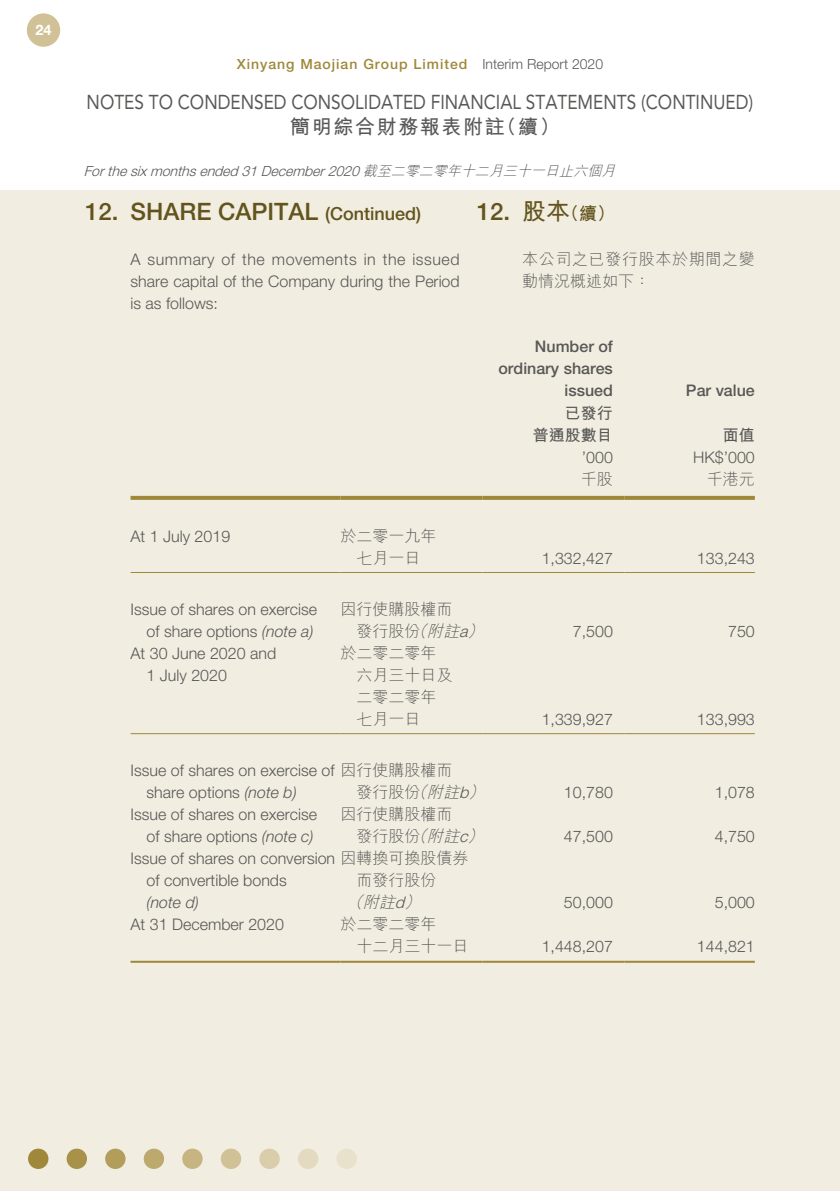
<style>
.page{position:relative;width:840px;height:1191px;background:#fff}
.page>*{position:absolute;margin:0;border:0;box-sizing:border-box;transform-origin:0 0}
.t1{font:500 24px "Helvetica Neue LT Std";color:#63541d}
.t2{font:20px "Avenir LT Std";color:#595857;scale:.86 1}
.t3{font:700 20px "M Hei HK";letter-spacing:.08em;color:#595857}
.t4{font:300 16px/22px "Helvetica Neue LT Std";color:#595857}
.t5{font:300 16px/22px "M Hei HK";color:#595857}
.t6{font:500 16px/22px "Helvetica Neue LT Std";color:#595857;text-align:right}
.t7{font:300 16px/22px "M Hei HK";letter-spacing:.04em;color:#595857}
.t8{font:700 16px/22px "M Hei HK";color:#595857;text-align:right}
.t9{font:italic 300 16px "Helvetica Neue LT Std";color:#595857}
.t10{font:700 14.4px "Helvetica Neue LT Std";color:#fff}
.t11{font:italic 300 14px "Helvetica Neue LT Std";color:#595857}
.t12{font:500 14px "Helvetica Neue LT Std";letter-spacing:.07em;color:#9f883a}
.s1{font-weight:300;color:#595857}
.s2{font-family:"M Hei HK"}
.s3{font-size:18px}
.s4{font-family:"M Hei HK";font-weight:700}
.s5{font-family:"M Hei HK";font-weight:700;font-size:18px}
.s6{font-style:italic}
.s7{font-family:"Helvetica Neue LT Std";font-style:italic}
</style>
<div class="page">
<div style="left:0;top:190px;width:839px;height:1001px;background:#f1ede1"></div>
<div style="left:27px;top:13px;width:33px;height:34px;background:#d0c196;border-radius:50%"></div>
<div style="left:28px;top:1148px;width:20px;height:21px;background:#9f883a;border-radius:50%"></div>
<div style="left:67px;top:1148px;width:20px;height:21px;background:#a89249;border-radius:50%"></div>
<div style="left:105px;top:1148px;width:20px;height:21px;background:#b39d5b;border-radius:50%"></div>
<div style="left:144px;top:1148px;width:20px;height:21px;background:#bca96e;border-radius:50%"></div>
<div style="left:182px;top:1148px;width:20px;height:21px;background:#c6b581;border-radius:50%"></div>
<div style="left:221px;top:1148px;width:20px;height:21px;background:#d0c196;border-radius:50%"></div>
<div style="left:259px;top:1148px;width:20px;height:21px;background:#d9cdab;border-radius:50%"></div>
<div style="left:298px;top:1148px;width:20px;height:21px;background:#e3dac0;border-radius:50%"></div>
<div style="left:336px;top:1148px;width:20px;height:21px;background:#e8e1cc;border-radius:50%"></div>
<svg style="left:130px;top:496px;width:210px;height:4px"></svg>
<svg style="left:340px;top:496px;width:142px;height:4px"></svg>
<svg style="left:482px;top:496px;width:142px;height:4px"></svg>
<svg style="left:624px;top:496px;width:130px;height:4px"></svg>
<hr style="left:130px;top:572px;width:210px;height:1px;background:#9f883a">
<hr style="left:340px;top:572px;width:142px;height:1px;background:#9f883a">
<hr style="left:482px;top:572px;width:142px;height:1px;background:#9f883a">
<hr style="left:624px;top:572px;width:130px;height:1px;background:#9f883a">
<hr style="left:130px;top:733px;width:210px;height:1px;background:#9f883a">
<hr style="left:340px;top:733px;width:142px;height:1px;background:#9f883a">
<hr style="left:482px;top:733px;width:142px;height:1px;background:#9f883a">
<hr style="left:624px;top:733px;width:130px;height:1px;background:#9f883a">
<hr style="left:130px;top:960px;width:210px;height:2px;background:#9f883a">
<hr style="left:340px;top:960px;width:142px;height:2px;background:#9f883a">
<hr style="left:482px;top:960px;width:142px;height:2px;background:#9f883a">
<hr style="left:624px;top:960px;width:130px;height:2px;background:#9f883a">
<p class="t10" style="left:35px;top:21px;width:18px">24</p>
<p class="t12" style="left:236px;top:56px;width:368px">Xinyang Maojian Group Limited <span class="s1">Interim Report 2020</span></p>
<p class="t2" style="left:87px;top:90px;width:776px">NOTES TO CONDENSED CONSOLIDATED FINANCIAL STATEMENTS (CONTINUED)</p>
<p class="t3" style="left:290px;top:112px;width:271px">簡明綜合財務報表附註（續）</p>
<p class="t11" style="left:84px;top:162px;width:536px">Forthesixmonthsended31December2020<span class="s2">截至二零二零年十二月三十一日止六個月</span></p>
<h1 class="t1" style="left:85px;top:197px;width:337px">12. SHARE CAPITAL <span class="s3">(Continued)</span></h1>
<p class="t4" style="left:130px;top:248px;width:330px;text-align:justify">A summary of the movements in the issued share capital of the Company during the Period is as follows:</p>
<p class="t4" style="left:130px;top:525px;width:101px">At 1 July 2019</p>
<p class="t5" style="left:340px;top:525px;width:97px;text-align:center">於二零一九年七月一日</p>
<h1 class="t1" style="left:476px;top:197px;width:140px">12. <span class="s4">股本</span><span class="s5">（續）</span></h1>
<p class="t7" style="left:522px;top:248px;width:234px">本公司之已發行股本於期間之變動情況概述如下：</p>
<p class="t6" style="left:498px;top:335px;width:116px">Number of ordinary shares issued</p>
<p class="t8" style="left:532px;top:401px;width:81px">已發行<br>普通股數目</p>
<p class="t6" style="left:685px;top:379px;width:70px">Par value</p>
<p class="t8" style="left:722px;top:423px;width:33px">面值</p>
<p class="t4" style="left:581px;top:446px;width:33px">’000</p>
<p class="t4" style="left:692px;top:446px;width:63px">HK$’000</p>
<p class="t5" style="left:580px;top:468px;width:33px">千股</p>
<p class="t5" style="left:706px;top:468px;width:49px">千港元</p>
<p class="t4" style="left:541px;top:547px;width:73px">1,332,427</p>
<p class="t4" style="left:696px;top:547px;width:59px">133,243</p>
<p class="t4" style="left:130px;top:598px;width:188px;text-align:right">Issue of shares on exercise of share options <span class="s6">(note a)</span></p>
<p class="t5" style="left:356px;top:598px;width:132px;text-indent:-16px">因行使購股權而<br>發行股份<span class="s6">（附註</span><span class="s7">a</span><span class="s6">）</span></p>
<p class="t4" style="left:146px;top:642px;width:131px;text-indent:-16px">At 30 June 2020 and<br>1 July 2020</p>
<p class="t5" style="left:356px;top:642px;width:97px;text-indent:-16px">於二零二零年六月三十日及二零二零年七月一日</p>
<p class="t4" style="left:572px;top:620px;width:42px">7,500</p>
<p class="t4" style="left:727px;top:620px;width:28px">750</p>
<p class="t4" style="left:541px;top:708px;width:73px">1,339,927</p>
<p class="t4" style="left:696px;top:708px;width:59px">133,993</p>
<p class="t4" style="left:146px;top:759px;width:307px;text-indent:-16px">Issue of shares on exercise of <span class="s2">因行使購股權而</span>share options <span class="s6">(note b)</span></p>
<p class="t5" style="left:356px;top:781px;width:133px">發行股份<span class="s6">（附註</span><span class="s7">b</span><span class="s6">）</span></p>
<p class="t4" style="left:563px;top:781px;width:50px">10,780</p>
<p class="t4" style="left:714px;top:781px;width:42px">1,078</p>
<p class="t4" style="left:130px;top:803px;width:188px;text-align:right">Issue of shares on exercise of share options <span class="s6">(note c)</span></p>
<p class="t5" style="left:356px;top:803px;width:132px;text-indent:-16px">因行使購股權而<br>發行股份<span class="s6">（附註</span><span class="s7">c</span><span class="s6">）</span></p>
<p class="t4" style="left:146px;top:847px;width:323px;text-indent:-16px">Issue of shares on conversion <span class="s2">因轉換可換股債券</span>of convertible bonds</p>
<p class="t9" style="left:146px;top:892px;width:54px">(note d)</p>
<p class="t5" style="left:347px;top:869px;width:91px;text-indent:10px">而發行股份<span class="s6">（附註</span><span class="s7">d</span><span class="s6">）</span></p>
<p class="t4" style="left:130px;top:913px;width:155px">At 31 December 2020</p>
<p class="t5" style="left:356px;top:913px;width:113px;text-indent:-16px">於二零二零年<br>十二月三十一日</p>
<p class="t4" style="left:563px;top:825px;width:50px">47,500</p>
<p class="t4" style="left:714px;top:825px;width:42px">4,750</p>
<p class="t4" style="left:563px;top:891px;width:50px">50,000</p>
<p class="t4" style="left:714px;top:891px;width:42px">5,000</p>
<p class="t4" style="left:541px;top:935px;width:73px">1,448,207</p>
<p class="t4" style="left:696px;top:935px;width:59px">144,821</p>
</div>
